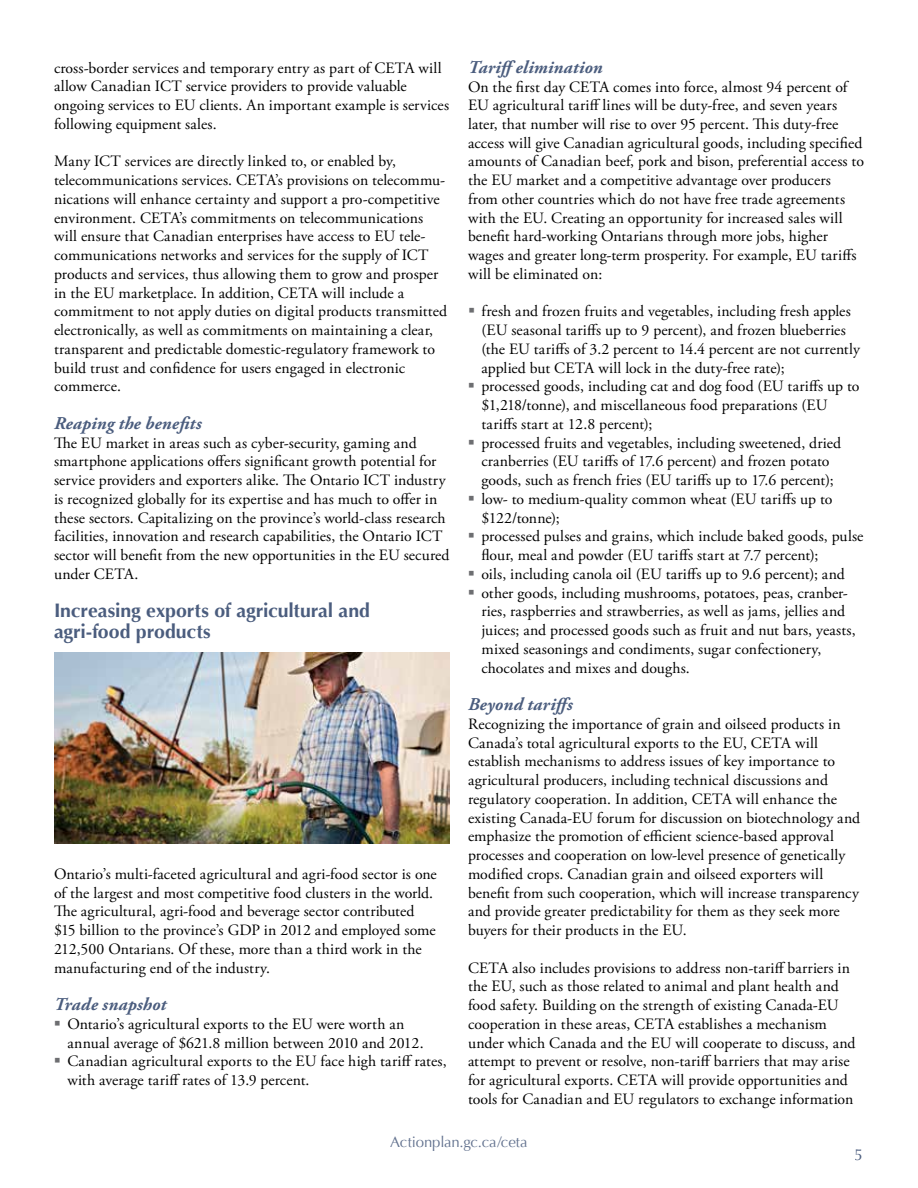
<style>
.page{position:relative;width:918px;height:1188px;background:#fff}
.page>*{position:absolute;margin:0;border:0;box-sizing:border-box;transform-origin:0 0}
.t1{font:700 19.5px/21px "Optima";letter-spacing:-.005em;color:#4b5d7e}
.t2{font:italic 700 18px "Adobe Garamond Pro";letter-spacing:.01em;color:#4b5d7e}
.t3{font:15.75px/18.8px "Adobe Garamond Pro";letter-spacing:.005em;color:#000}
.t4{font:15.75px "Optima";color:#1f355e}
.t5{font:15px "Optima";letter-spacing:-.005em;color:#1f355e}
.s1{color:#6d6e71}
</style>
<div class="page">
<img style="left:55px;top:653px;width:394px;height:190px">
<p class="t3" style="left:54px;top:59px;width:397px">cross-border services and temporary entry as part of CETA will allow Canadian ICT service providers to provide valuable ongoing services to EU clients. An important example is services following equipment sales.</p>
<p class="t3" style="left:54px;top:153px;width:395px">Many ICT services are directly linked to, or enabled by, telecommunications services. CETA’s provisions on telecommu&shy;nications will enhance certainty and support a pro-competitive environment. CETA’s commitments on telecommunications will ensure that Canadian enterprises have access to EU tele&shy;communications networks and services for the supply of ICT products and services, thus allowing them to grow and prosper in the EU marketplace. In addition, CETA will include a commitment to not apply duties on digital products transmitted electronically, as well as commitments on maintaining a clear, transparent and predictable domestic-regulatory framework to build trust and confidence for users engaged in electronic commerce.</p>
<p class="t2" style="left:54px;top:413px;width:149px">Reaping the benefits</p>
<p class="t3" style="left:54px;top:434px;width:397px">The EU market in areas such as cyber-security, gaming and smartphone applications offers significant growth potential for service providers and exporters alike. The Ontario ICT industry is recognized globally for its expertise and has much to offer in these sectors. Capitalizing on the province’s world-class research facilities, innovation and research capabilities, the Ontario ICT sector will benefit from the new opportunities in the EU secured under CETA.</p>
<p class="t1" style="left:54px;top:600px;width:318px">Increasing exports of agricultural and agri-food products</p>
<p class="t3" style="left:54px;top:865px;width:384px">Ontario’s multi-faceted agricultural and agri-food sector is one of the largest and most competitive food clusters in the world.<br>The agricultural, agri-food and beverage sector contributed $15 billion to the province’s GDP in 2012 and employed some 212,500 Ontarians. Of these, more than a third work in the manufacturing end of the industry.</p>
<p class="t2" style="left:54px;top:994px;width:114px">Trade snapshot</p>
<p class="t3" style="left:67px;top:1015px;width:358px;text-indent:-13px"><span class="s1">▪</span> Ontario’s agricultural exports to the EU were worth an annual average of $621.8 million between 2010 and 2012.</p>
<p class="t3" style="left:67px;top:1053px;width:381px;text-indent:-13px"><span class="s1">▪</span> Canadian agricultural exports to the EU face high tariff rates, with average tariff rates of 13.9 percent.</p>
<p class="t2" style="left:468px;top:57px;width:136px">Tariffelimination</p>
<p class="t3" style="left:468px;top:78px;width:398px">On the first day CETA comes into force, almost 94 percent of EU agricultural tariff lines will be duty-free, and seven years later, that number will rise to over 95 percent. This duty-free access will give Canadian agricultural goods, including specified amounts of Canadian beef, pork and bison, preferential access to the EU market and a competitive advantage over producers from other countries which do not have free trade agreements with the EU. Creating an opportunity for increased sales will benefit hard-working Ontarians through more jobs, higher wages and greater long-term prosperity. For example, EU tariffs will be eliminated on:</p>
<p class="t3" style="left:481px;top:303px;width:380px;text-indent:-13px"><span class="s1">▪</span> fresh and frozen fruits and vegetables, including fresh apples (EU seasonal tariffs up to 9 percent), and frozen blueberries (the EU tariffs of 3.2 percent to 14.4 percent are not currently applied but CETA will lock in the duty-free rate);</p>
<p class="t3" style="left:481px;top:378px;width:380px;text-indent:-13px"><span class="s1">▪</span> processed goods, including cat and dog food (EU tariffs up to $1,218/tonne), and miscellaneous food preparations (EU tariffs start at 12.8 percent);</p>
<p class="t3" style="left:468px;top:434px;width:375px;text-align:center"><span class="s1">▪</span> processed fruits and vegetables, including sweetened, dried cranberries (EU tariffs of 17.6 percent) and frozen potato goods, such as french fries (EU tariffs up to 17.6 percent);</p>
<p class="t3" style="left:481px;top:490px;width:353px;text-indent:-13px"><span class="s1">▪</span> low- to medium-quality common wheat (EU tariffs up to $122/tonne);</p>
<p class="t3" style="left:481px;top:528px;width:384px;text-indent:-13px"><span class="s1">▪</span> processed pulses and grains, which include baked goods, pulse flour, meal and powder (EU tariffs start at 7.7 percent);</p>
<p class="t3" style="left:468px;top:565px;width:378px"><span class="s1">▪</span> oils, including canola oil (EU tariffs up to 9.6 percent); and</p>
<p class="t3" style="left:481px;top:584px;width:376px;text-indent:-13px"><span class="s1">▪</span> other goods, including mushrooms, potatoes, peas, cranber&shy;ries, raspberries and strawberries, as well as jams, jellies and juices; and processed goods such as fruit and nut bars, yeasts, mixed seasonings and condiments, sugar confectionery, chocolates and mixes and doughs.</p>
<p class="t2" style="left:468px;top:694px;width:107px">Beyond tariffs</p>
<p class="t3" style="left:468px;top:715px;width:394px">Recognizing the importance of grain and oilseed products in Canada’s total agricultural exports to the EU, CETA will establish mechanisms to address issues of key importance to agricultural producers, including technical discussions and regulatory cooperation. In addition, CETA will enhance the existing Canada-EU forum for discussion on biotechnology and emphasize the promotion of efficient science-based approval processes and cooperation on low-level presence of genetically modified crops. Canadian grain and oilseed exporters will benefit from such cooperation, which will increase transparency and provide greater predictability for them as they seek more buyers for their products in the EU.</p>
<p class="t3" style="left:468px;top:959px;width:389px">CETA also includes provisions to address non-tariff barriers in the EU, such as those related to animal and plant health and food safety. Building on the strength of existing Canada-EU cooperation in these areas, CETA establishes a mechanism under which Canada and the EU will cooperate to discuss, and attempt to prevent or resolve, non-tariff barriers that may arise for agricultural exports. CETA will provide opportunities and tools for Canadian and EU regulators to exchange information</p>
<p class="t5" style="left:390px;top:1133px;width:139px">Actionplan.gc.ca/ceta</p>
<p class="t4" style="left:855px;top:1146px;width:10px">5</p>
</div>
